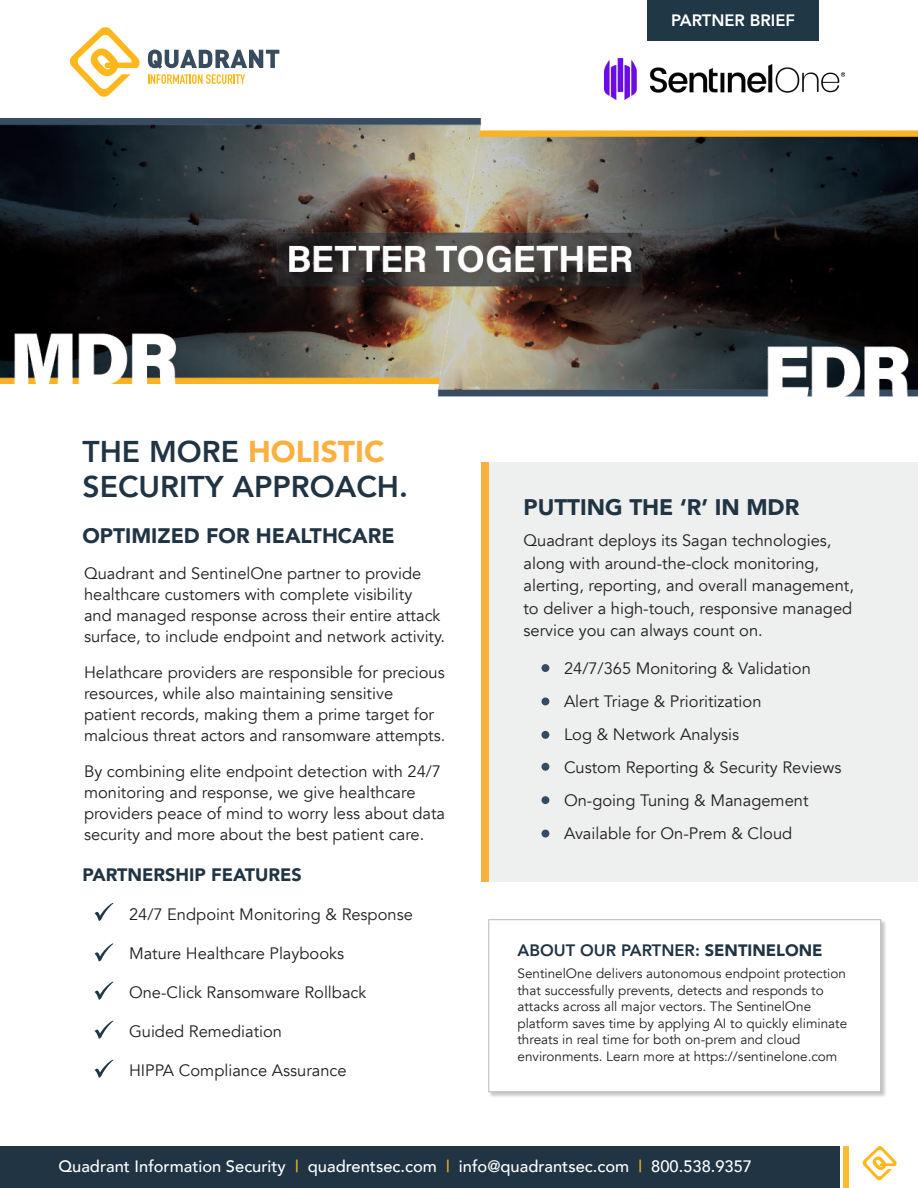
<style>
.page{position:relative;width:918px;height:1188px;background:#fff}
.page>*{position:absolute;margin:0;border:0;box-sizing:border-box;transform-origin:0 0}
.t1{font:800 30px "Avenir";color:#203444}
.t2{font:900 30px "Avenir";color:#fbb03f}
.t3{font:900 22.5px "Avenir";color:#203444}
.t4{font:900 21px "Avenir";color:#203444}
.t5{font:900 18px "Avenir";color:#203444}
.t6{font:16.5px/21px "Avenir";color:#231f20}
.t7{font:500 16.5px "Avenir";color:#fff}
.t8{font:800 16.5px "Avenir";color:#203444}
.t9{font:800 16.5px "Avenir";color:#fff}
.t10{font:13.5px/16.5px "Avenir";color:#231f20}
.s1{font-weight:800;color:#203444}
.s2{font-weight:900}
.s3{color:#ffb620}
</style>
<div class="page">
<div style="left:489px;top:462px;width:429px;height:420px;background:#eeefef"></div>
<svg style="left:70px;top:27px;width:70px;height:70px"></svg>
<svg style="left:148px;top:50px;width:131px;height:34px"></svg>
<div style="left:488px;top:919px;width:399px;height:179px;background:#231f20;opacity:.25"></div>
<div style="left:489px;top:920px;width:392px;height:172px;background:#fff;border:1px solid #b8b9bc"></div>
<div style="left:481px;top:462px;width:8px;height:420px;background:#fbb03f"></div>
<svg style="left:95px;top:903px;width:19px;height:18px"></svg>
<svg style="left:95px;top:943px;width:19px;height:19px"></svg>
<svg style="left:95px;top:982px;width:19px;height:18px"></svg>
<svg style="left:95px;top:1021px;width:19px;height:18px"></svg>
<svg style="left:95px;top:1060px;width:19px;height:18px"></svg>
<img style="left:0;top:118px;width:918px;height:278px">
<div style="left:647px;top:0;width:172px;height:40px;background:#203746"></div>
<img style="left:604px;top:59px;width:240px;height:40px">
<div style="left:542px;top:664px;width:7px;height:8px;background:#344c5f;border-radius:50%"></div>
<div style="left:542px;top:698px;width:7px;height:7px;background:#344c5f;border-radius:50%"></div>
<div style="left:542px;top:731px;width:7px;height:8px;background:#344c5f;border-radius:50%"></div>
<div style="left:542px;top:763px;width:7px;height:8px;background:#344c5f;border-radius:50%"></div>
<div style="left:542px;top:796px;width:7px;height:8px;background:#344c5f;border-radius:50%"></div>
<div style="left:542px;top:830px;width:7px;height:8px;background:#344c5f;border-radius:50%"></div>
<div style="left:0;top:1146px;width:840px;height:42px;background:#203444"></div>
<div style="left:843px;top:1146px;width:6px;height:42px;background:#fdbb30"></div>
<svg style="left:862px;top:1146px;width:35px;height:35px"></svg>
<p class="t9" style="left:671px;top:7px;width:126px">PARTNER BRIEF</p>
<p class="t2" style="left:82px;top:426px;width:304px"><span class="s1">THE MORE</span> HOLISTIC</p>
<p class="t1" style="left:82px;top:463px;width:327px">SECURITY APPROACH.</p>
<p class="t4" style="left:82px;top:518px;width:314px">OPTIMIZED FOR HEALTHCARE</p>
<p class="t6" style="left:84px;top:563px;width:363px">Quadrant and SentinelOne partner to provide healthcare customers with complete visibility<br>and managed response across their entire attack surface, to include endpoint and network activity.</p>
<p class="t6" style="left:84px;top:662px;width:363px">Helathcare providers are responsible for precious resources, while also maintaining sensitive patient records, making them a prime target for malcious threat actors and ransomware attempts.</p>
<p class="t6" style="left:84px;top:761px;width:363px">By combining elite endpoint detection with 24/7 monitoring and response, we give healthcare providers peace of mind to worry less about data security and more about the best patient care.</p>
<p class="t5" style="left:82px;top:859px;width:221px">PARTNERSHIP FEATURES</p>
<p class="t6" style="left:129px;top:904px;width:285px">24/7 Endpoint Monitoring &amp; Response</p>
<p class="t6" style="left:129px;top:943px;width:217px">Mature Healthcare Playbooks</p>
<p class="t6" style="left:129px;top:982px;width:239px">One-Click Ransomware Rollback</p>
<p class="t6" style="left:129px;top:1021px;width:155px">Guided Remediation</p>
<p class="t6" style="left:129px;top:1060px;width:219px">HIPPA Compliance Assurance</p>
<p class="t3" style="left:524px;top:487px;width:277px">PUTTING THE ‘R’ IN MDR</p>
<p class="t6" style="left:524px;top:529px;width:332px;line-height:22.5px">Quadrant deploys its Sagan technologies, along with around-the-clock monitoring, alerting, reporting, and overall management, to deliver a high-touch, responsive managed service you can always count on.</p>
<p class="t6" style="left:564px;top:658px;width:248px">24/7/365 Monitoring &amp; Validation</p>
<p class="t6" style="left:564px;top:691px;width:199px">Alert Triage &amp; Prioritization</p>
<p class="t6" style="left:564px;top:724px;width:177px">Log &amp; Network Analysis</p>
<p class="t6" style="left:564px;top:757px;width:279px">Custom Reporting &amp; Security Reviews</p>
<p class="t6" style="left:564px;top:790px;width:246px">On-going Tuning &amp; Management</p>
<p class="t6" style="left:564px;top:823px;width:230px">Available for On-Prem &amp; Cloud</p>
<p class="t8" style="left:518px;top:937px;width:307px">ABOUT OUR PARTNER: <span class="s2">SENTINELONE</span></p>
<p class="t10" style="left:518px;top:965px;width:331px">SentinelOne delivers autonomous endpoint protection that successfully prevents, detects and responds to attacks across all major vectors. The SentinelOne platform saves time by applying AI to quickly eliminate threats in real time for both on-prem and cloud environments. Learn more at https://sentinelone.com</p>
<p class="t7" style="left:58px;top:1151px;width:695px">Quadrant Information Security <span class="s3">|</span> quadrentsec.com <span class="s3">|</span> info@quadrantsec.com <span class="s3">|</span> 800.538.9357</p>
</div>
